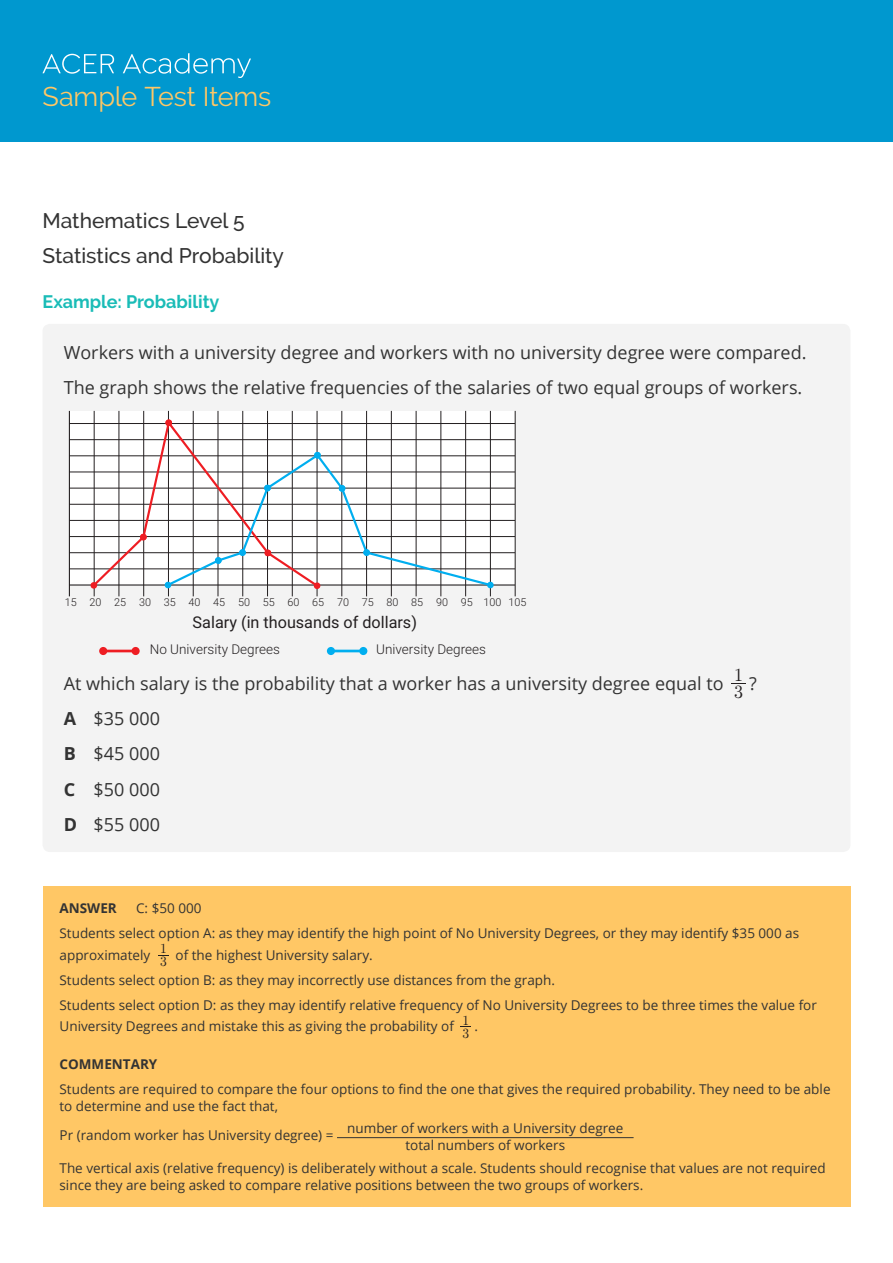
<style>
.page{position:relative;width:893px;height:1263px;background:#fff}
.page>*{position:absolute;margin:0;border:0;box-sizing:border-box;transform-origin:0 0}
.t1{font:27px "Raleway";letter-spacing:-.005em;color:#ffc765}
.t2{font:500 21px/35.2px "Raleway";color:#333}
.t3{font:18px/35.2px "Open Sans";color:#333}
.t4{font:700 18px "Raleway";color:#1abcb7}
.t5{font:18px "MM Century New";color:#231f20}
.t6{font:16.2px "Roboto";color:#231f20}
.t7{font:13.5px/25px "Open Sans";color:#333}
.t8{font:300 13.5px "Roboto";color:#231f20}
.t9{font:700 13.5px "Open Sans";color:#333}
.t10{font:13.5px "MM Century New";color:#231f20}
.t11{font:300 10.8px "Roboto";color:#231f20}
.s1{font-weight:700}
</style>
<div class="page">
<div style="left:0;top:0;width:893px;height:141px;background:#0098cf"></div>
<svg style="left:43px;top:54px;width:71px;height:20px"></svg>
<svg style="left:123px;top:53px;width:128px;height:25px"></svg>
<div style="left:43px;top:324px;width:807px;height:528px;background:#f3f3f3;border-radius:8px"></div>
<div style="left:70px;top:412px;width:445px;height:173px;background:#fff"></div>
<hr style="left:69px;top:411px;width:1px;height:185px;background:#231f20">
<hr style="left:94px;top:411px;width:1px;height:185px;background:#231f20">
<hr style="left:119px;top:411px;width:1px;height:185px;background:#231f20">
<hr style="left:143px;top:411px;width:1px;height:185px;background:#231f20">
<hr style="left:168px;top:411px;width:1px;height:185px;background:#231f20">
<hr style="left:193px;top:411px;width:1px;height:185px;background:#231f20">
<hr style="left:218px;top:411px;width:1px;height:185px;background:#231f20">
<hr style="left:242px;top:411px;width:1px;height:185px;background:#231f20">
<hr style="left:267px;top:411px;width:1px;height:185px;background:#231f20">
<hr style="left:292px;top:411px;width:1px;height:185px;background:#231f20">
<hr style="left:317px;top:411px;width:1px;height:185px;background:#231f20">
<hr style="left:342px;top:411px;width:1px;height:185px;background:#231f20">
<hr style="left:366px;top:411px;width:1px;height:185px;background:#231f20">
<hr style="left:391px;top:411px;width:1px;height:185px;background:#231f20">
<hr style="left:416px;top:411px;width:1px;height:185px;background:#231f20">
<hr style="left:441px;top:411px;width:1px;height:185px;background:#231f20">
<hr style="left:465px;top:411px;width:1px;height:185px;background:#231f20">
<hr style="left:490px;top:411px;width:1px;height:185px;background:#231f20">
<hr style="left:515px;top:411px;width:1px;height:185px;background:#231f20">
<hr style="left:69px;top:584px;width:446px;height:1px;background:#231f20">
<hr style="left:69px;top:569px;width:446px;height:1px;background:#231f20">
<hr style="left:69px;top:552px;width:446px;height:1px;background:#231f20">
<hr style="left:69px;top:536px;width:446px;height:1px;background:#231f20">
<hr style="left:69px;top:520px;width:446px;height:1px;background:#231f20">
<hr style="left:69px;top:504px;width:446px;height:1px;background:#231f20">
<hr style="left:69px;top:488px;width:446px;height:1px;background:#231f20">
<hr style="left:69px;top:472px;width:446px;height:1px;background:#231f20">
<hr style="left:69px;top:455px;width:446px;height:1px;background:#231f20">
<hr style="left:69px;top:439px;width:446px;height:1px;background:#231f20">
<hr style="left:69px;top:423px;width:446px;height:1px;background:#231f20">
<svg style="left:90px;top:419px;width:404px;height:170px"></svg>
<hr style="left:103px;top:650px;width:33px;height:2px;background:#ee1d23">
<div style="left:132px;top:647px;width:8px;height:8px;background:#ee1d23;border-radius:50%"></div>
<div style="left:99px;top:647px;width:8px;height:8px;background:#ee1d23;border-radius:50%"></div>
<hr style="left:331px;top:650px;width:33px;height:2px;background:#00aeef">
<div style="left:359px;top:647px;width:8px;height:8px;background:#00aeef;border-radius:50%"></div>
<div style="left:327px;top:647px;width:8px;height:8px;background:#00aeef;border-radius:50%"></div>
<svg style="left:731px;top:683px;width:15px;height:1px"></svg>
<div style="left:43px;top:886px;width:807px;height:321px;background:#ffc765"></div>
<hr style="left:337px;top:1137px;width:297px;height:1px;background:#333">
<h1 class="t1" style="left:43px;top:81px;width:230px">Sample Test Items</h1>
<h2 class="t2" style="left:43px;top:203px;width:243px">Mathematics Level 5<br>Statistics and Probability</h2>
<h3 class="t4" style="left:43px;top:292px;width:178px">Example: Probability</h3>
<h3 class="t3" style="left:64px;top:334px;width:744px">Workers with a university degree and workers with no university degree were compared.<br>The graph shows the relative frequencies of the salaries of two equal groups of workers.</h3>
<p class="t11" style="left:65px;top:594px;width:236px">15 20 25 30 35 40 45 50 55 60</p>
<p class="t6" style="left:193px;top:611px;width:226px">Salary (in thousands of dollars)</p>
<p class="t8" style="left:150px;top:640px;width:132px">No University Degrees</p>
<p class="t8" style="left:376px;top:640px;width:111px">University Degrees</p>
<p class="t11" style="left:312px;top:594px;width:216px">65 70 75 80 85 90 95 100 105</p>
<h3 class="t5" style="left:734px;top:665px;width:10px">1</h3>
<h3 class="t3" style="left:64px;top:665px;width:661px">At which salary is the probability that a worker has a university degree equal to</h3>
<h3 class="t5" style="left:734px;top:683px;width:10px">3</h3>
<h3 class="t3" style="left:749px;top:665px;width:9px">?</h3>
<h3 class="t3" style="left:64px;top:700px;width:98px;text-align:justify"><span class="s1">A</span> $35 000<br><span class="s1">B</span> $45 000<br><span class="s1">C</span> $50 000<br><span class="s1">D</span> $55 000</h3>
<p class="t7" style="left:60px;top:896px;width:741px;text-indent:77px">C: $50 000<br>Students select option A: as they may identify the high point of No University Degrees, or they may identify $35 000 as</p>
<p class="t7" style="left:60px;top:942px;width:92px">approximately</p>
<p class="t10" style="left:160px;top:955px;width:8px">3</p>
<p class="t9" style="left:60px;top:899px;width:59px">ANSWER</p>
<p class="t10" style="left:160px;top:942px;width:8px">1</p>
<p class="t7" style="left:60px;top:942px;width:759px;text-indent:116px">of the highest University salary.<br>Students select option B: as they may incorrectly use distances from the graph.<br>Students select option D: as they may identify relative frequency of No University Degrees to be three times the value for</p>
<p class="t7" style="left:60px;top:1014px;width:396px">University Degrees and mistake this as giving the probability of</p>
<p class="t10" style="left:463px;top:1026px;width:8px">3</p>
<p class="t10" style="left:463px;top:1013px;width:8px">1</p>
<p class="t7" style="left:474px;top:1014px;width:5px">.</p>
<p class="t9" style="left:60px;top:1055px;width:99px">COMMENTARY</p>
<p class="t7" style="left:60px;top:1081px;width:772px;line-height:16.5px">Students are required to compare the four options to find the one that gives the required probability. They need to be able to determine and use the fact that,</p>
<p class="t7" style="left:60px;top:1122px;width:275px">Pr (random worker has University degree) =</p>
<p class="t7" style="left:347px;top:1119px;width:278px;line-height:16.5px;text-align:center">number of workers with a University degree total numbers of workers</p>
<p class="t7" style="left:60px;top:1160px;width:768px;line-height:16.5px">The vertical axis (relative frequency) is deliberately without a scale. Students should recognise that values are not required since they are being asked to compare relative positions between the two groups of workers.</p>
</div>
